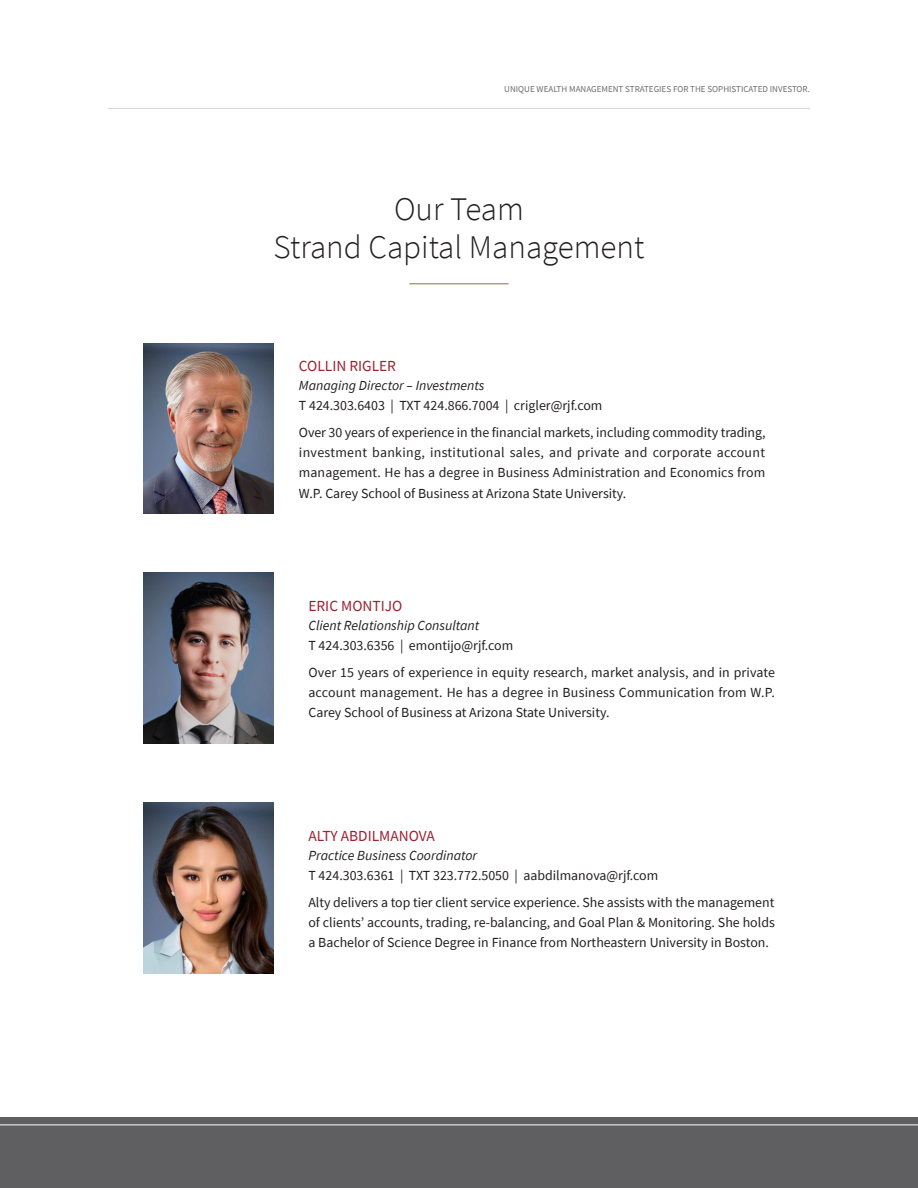
<style>
.page{position:relative;width:918px;height:1188px;background:#fff}
.page>*{position:absolute;margin:0;border:0;box-sizing:border-box;transform-origin:0 0}
.Large_Header{font:300 33px/37.5px "Source Sans Pro";color:#231f20;text-align:center}
.Subhead_-_1st_Tier{font:15.3px "Source Sans Pro";color:#9d2130}
.Body_Copy{font:13.8px/20.2px "Source Sans Pro";color:#231f20;text-align:justify}
.Subhead_-_1st_Tier-2{font:13.8px/19.5px "Source Sans Pro";color:#231f20}
.t1{font:9px "Source Sans Pro";color:#6c6d70}
.s1{font-style:italic}
</style>
<div class="page">
<img style="left:143px;top:343px;width:131px;height:171px">
<img style="left:143px;top:573px;width:131px;height:171px">
<img style="left:143px;top:803px;width:131px;height:171px">
<hr style="left:108px;top:108px;width:702px;height:1px;background:#d3d4d6">
<div style="left:0;top:1118px;width:918px;height:70px;background:#5f5f62"></div>
<hr style="left:0;top:1125px;width:918px;height:1px;background:#fff">
<hr style="left:409px;top:283px;width:100px;height:1px;background:#8b752e">
<p class="t1" style="left:504px;top:83px;width:307px">UNIQUE WEALTH MANAGEMENT STRATEGIES FOR THE SOPHISTICATED INVESTOR.</p>
<p class="Large_Header" style="left:274px;top:191px;width:372px">Our Team<br>Strand Capital Management</p>
<p class="Subhead_-_1st_Tier" style="left:299px;top:356px;width:99px">COLLIN RIGLER</p>
<p class="Subhead_-_1st_Tier-2" style="left:299px;top:376px;width:305px"><span class="s1">Managing Director – Investments<br></span>T 424.303.6403 | TXT 424.866.7004 | crigler@rjf.com</p>
<p class="Body_Copy" style="left:299px;top:422px;width:468px">Over 30 years of experience in the financial markets, including commodity trading, investment banking, institutional sales, and private and corporate account management. He has a degree in Business Administration and Economics from W.P. Carey School of Business at Arizona State University.</p>
<p class="Subhead_-_1st_Tier" style="left:308px;top:596px;width:95px">ERIC MONTIJO</p>
<p class="Subhead_-_1st_Tier-2" style="left:308px;top:616px;width:206px"><span class="s1">Client Relationship Consultant<br></span>T 424.303.6356 | emontijo@rjf.com</p>
<p class="Body_Copy" style="left:308px;top:662px;width:468px">Over 15 years of experience in equity research, market analysis, and in private account management. He has a degree in Business Communication from W.P.<br>Carey School of Business at Arizona State University.</p>
<p class="Subhead_-_1st_Tier" style="left:308px;top:826px;width:128px">ALTY ABDILMANOVA</p>
<p class="Subhead_-_1st_Tier-2" style="left:308px;top:846px;width:351px"><span class="s1">Practice Business Coordinator<br></span>T 424.303.6361 | TXT 323.772.5050 | aabdilmanova@rjf.com</p>
<p class="Body_Copy" style="left:308px;top:892px;width:468px">Alty delivers a top tier client service experience. She assists with the management of clients’ accounts, trading, re-balancing, and Goal Plan &amp; Monitoring. She holds a Bachelor of Science Degree in Finance from Northeastern University in Boston.</p>
</div>
